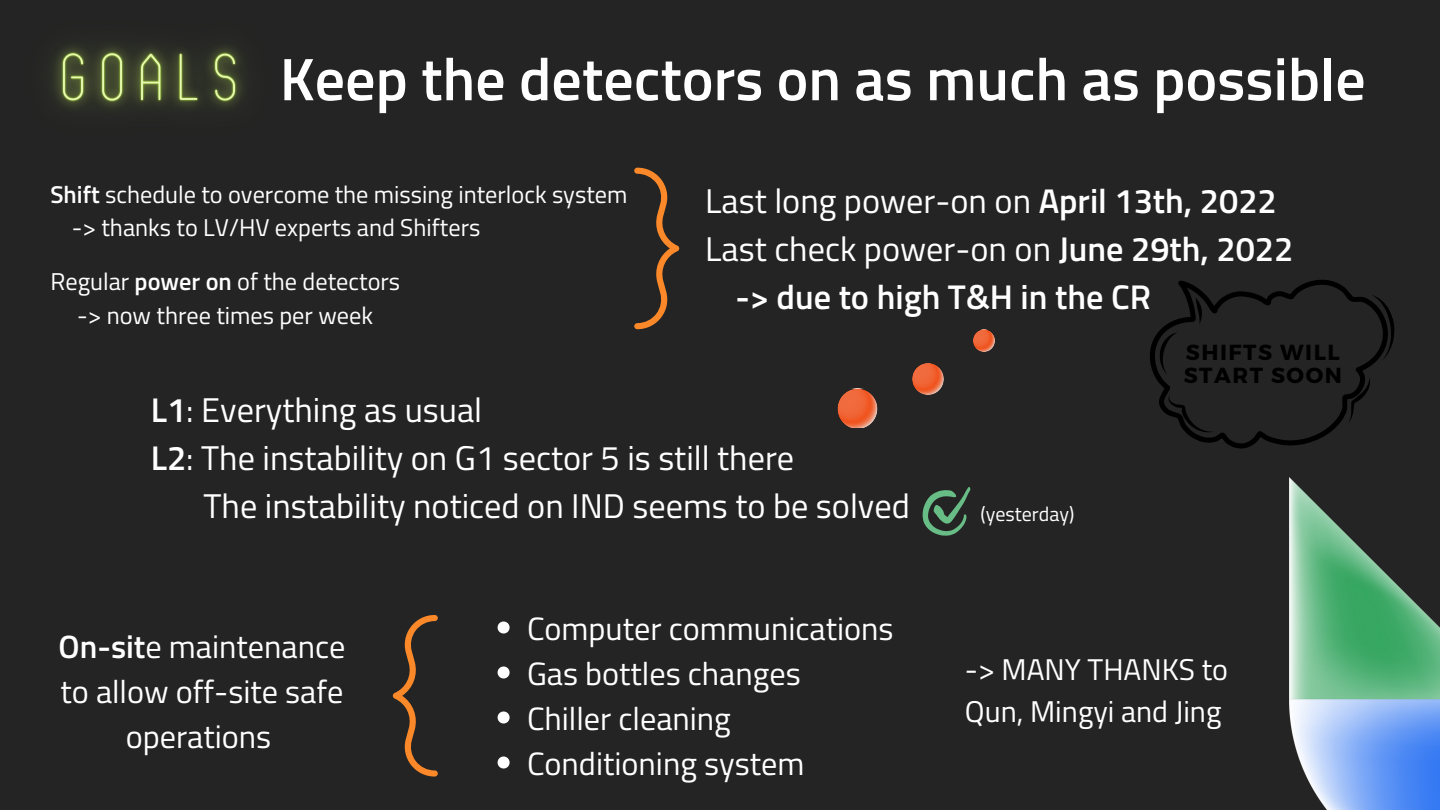
<style>
.page{position:relative;width:1440px;height:810px;background:#242424}
.page>*{position:absolute;margin:0;border:0;box-sizing:border-box;transform-origin:0 0}
.t1{font:600 60px "Titillium Web";color:#fff}
.t2{font:34.3px "Titillium Web";color:#fff}
.t3{font:600 34.3px "Titillium Web";color:#fff}
.t4{font:32.3px/45px "Titillium Web";color:#fff;text-align:center}
.t5{font:30px/42px "Titillium Web";color:#fff}
.t6{font:24.3px/33.8px "Titillium Web";color:#fff}
.t7{font:700 21.8px/23.2px "Montserrat";letter-spacing:.07em;color:#000}
.t8{font:20px "Titillium Web";color:#fff}
.s1{font-weight:600}
</style>
<div class="page">
<img style="left:1290px;top:487px;width:150px;height:323px">
<svg style="left:634px;top:168px;width:45px;height:161px"></svg>
<img style="left:973px;top:329px;width:22px;height:22px">
<img style="left:912px;top:363px;width:32px;height:31px">
<img style="left:837px;top:389px;width:41px;height:39px">
<svg style="left:393px;top:615px;width:45px;height:162px"></svg>
<svg style="left:922px;top:487px;width:49px;height:49px"></svg>
<svg style="left:1150px;top:279px;width:226px;height:208px"></svg>
<svg style="left:1167px;top:385px;width:47px;height:58px"></svg>
<svg style="left:1152px;top:332px;width:38px;height:44px"></svg>
<svg style="left:1190px;top:297px;width:17px;height:27px"></svg>
<svg style="left:1336px;top:377px;width:40px;height:47px"></svg>
<svg style="left:1360px;top:291px;width:35px;height:70px"></svg>
<img style="left:52px;top:45px;width:193px;height:64px">
<svg style="left:498px;top:622px;width:12px;height:12px"></svg>
<svg style="left:498px;top:667px;width:12px;height:12px"></svg>
<svg style="left:498px;top:712px;width:12px;height:12px"></svg>
<svg style="left:498px;top:757px;width:12px;height:12px"></svg>
<h1 class="t1" style="left:280px;top:32px;width:1088px">Keep the detectors on as much as possible</h1>
<p class="t6" style="left:72px;top:177px;width:557px;text-indent:-21px"><span class="s1">Shift</span> schedule to overcome the missing interlock system -&gt; thanks to LV/HV experts and Shifters</p>
<p class="t6" style="left:50px;top:264px;width:351px;text-align:center">Regular <span class="s1">power on</span> of the detectors -&gt; now three times per week</p>
<p class="t2" style="left:705px;top:174px;width:573px">Last long power-on on <span class="s1">April 13th, 2022</span></p>
<p class="t2" style="left:705px;top:222px;width:590px">Last check power-on on <span class="s1">June 29th, 2022</span></p>
<p class="t3" style="left:735px;top:270px;width:417px">-&gt; due to high T&amp;H in the CR</p>
<p class="t7" style="left:1184px;top:340px;width:160px">SHIFTS WILL<br>START SOON</p>
<p class="t2" style="left:151px;top:383px;width:333px"><span class="s1">L1</span>: Everything as usual</p>
<p class="t2" style="left:151px;top:431px;width:645px"><span class="s1">L2</span>: The instability on G1 sector 5 is still there</p>
<p class="t2" style="left:204px;top:479px;width:708px">The instability noticed on IND seems to be solved</p>
<p class="t4" style="left:59px;top:623px;width:288px"><span class="s1">On-sit</span>e maintenance to allow off-site safe operations</p>
<p class="t4" style="left:527px;top:605px;width:368px;text-align:left">Computer communications<br>Gas bottles changes<br>Chiller cleaning<br>Conditioning system</p>
<p class="t8" style="left:981px;top:498px;width:95px">(yesterday)</p>
<p class="t5" style="left:965px;top:648px;width:265px">-&gt; MANY THANKS to<br>Qun, Mingyi and Jing</p>
</div>
